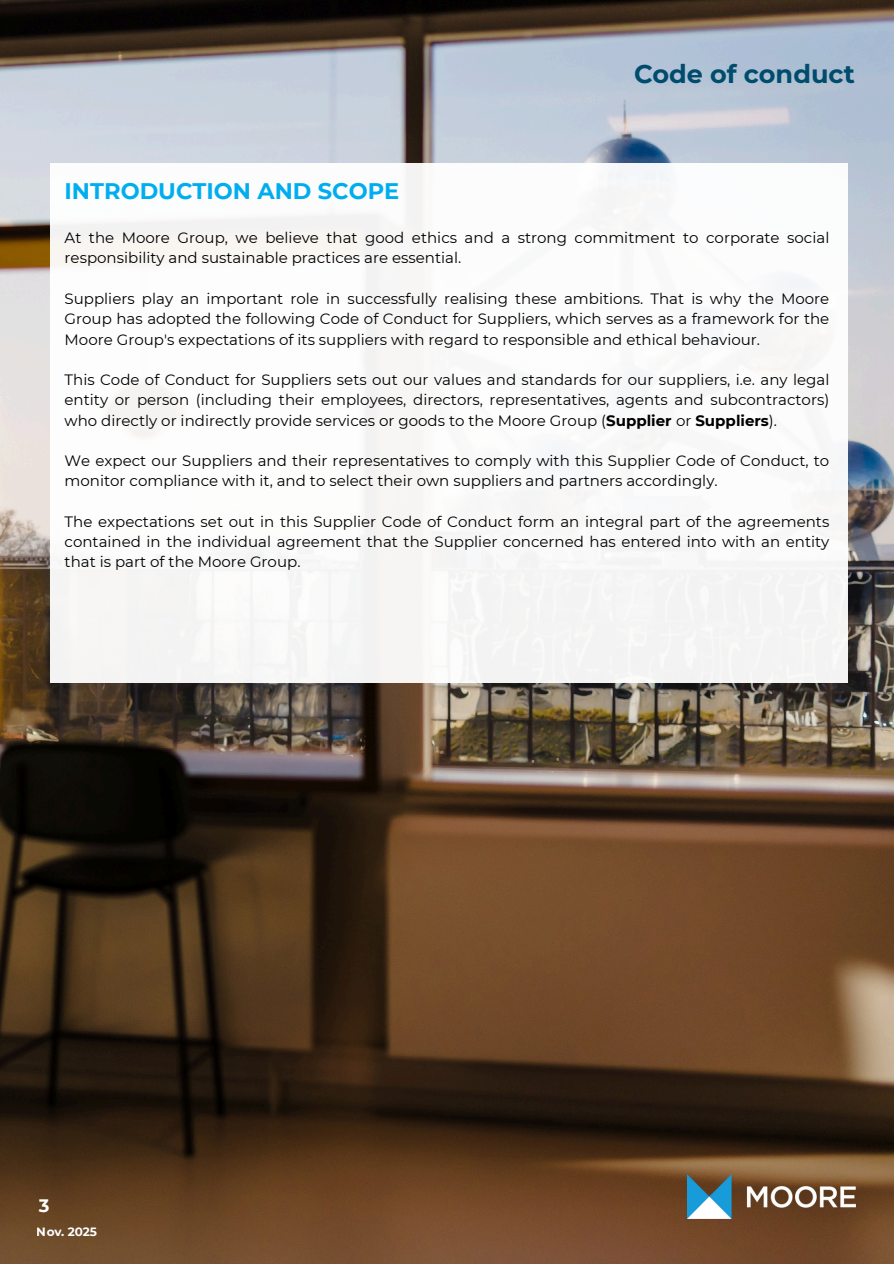
<style>
.page{position:relative;width:894px;height:1264px;background:#fff}
.page>*{position:absolute;margin:0;border:0;box-sizing:border-box;transform-origin:0 0}
.t1{font:700 25.5px "Montserrat";color:#004c6c}
.t2{font:700 22.5px "Montserrat";color:#00aeef}
.t3{font:700 18px "Montserrat";color:#fff}
.t4{font:15px/20.2px "Montserrat";color:#000;text-align:justify}
.t5{font:700 12px "Montserrat";color:#fff}
.s1{font-weight:700}
</style>
<div class="page">
<img style="left:0;top:0;width:893px;height:1263px">
<img style="left:687px;top:1174px;width:168px;height:44px">
<div style="left:50px;top:164px;width:797px;height:518px;background:#fff"></div>
<h1 class="t1" style="left:634px;top:58px;width:222px">Code of conduct</h1>
<h2 class="t2" style="left:65px;top:177px;width:336px">INTRODUCTION AND SCOPE</h2>
<p class="t4" style="left:65px;top:228px;width:766px">At the Moore Group, we believe that good ethics and a strong commitment to corporate social responsibility and sustainable practices are essential.</p>
<p class="t4" style="left:65px;top:288px;width:766px">Suppliers play an important role in successfully realising these ambitions. That is why the Moore Group has adopted the following Code of Conduct for Suppliers, which serves as a framework for the Moore Group's expectations of its suppliers with regard to responsible and ethical behaviour.</p>
<p class="t4" style="left:65px;top:369px;width:766px">This Code of Conduct for Suppliers sets out our values and standards for our suppliers, i.e. any legal entity or person (including their employees, directors, representatives, agents and subcontractors) who directly or indirectly provide services or goods to the Moore Group (<span class="s1">Supplier</span> or <span class="s1">Suppliers</span>).</p>
<p class="t4" style="left:65px;top:450px;width:766px">We expect our Suppliers and their representatives to comply with this Supplier Code of Conduct, to monitor compliance with it, and to select their own suppliers and partners accordingly.</p>
<p class="t4" style="left:65px;top:511px;width:766px">The expectations set out in this Supplier Code of Conduct form an integral part of the agreements contained in the individual agreement that the Supplier concerned has entered into with an entity that is part of the Moore Group.</p>
<p class="t3" style="left:39px;top:1194px;width:12px">3</p>
<p class="t5" style="left:37px;top:1224px;width:62px">Nov. 2025</p>
</div>
